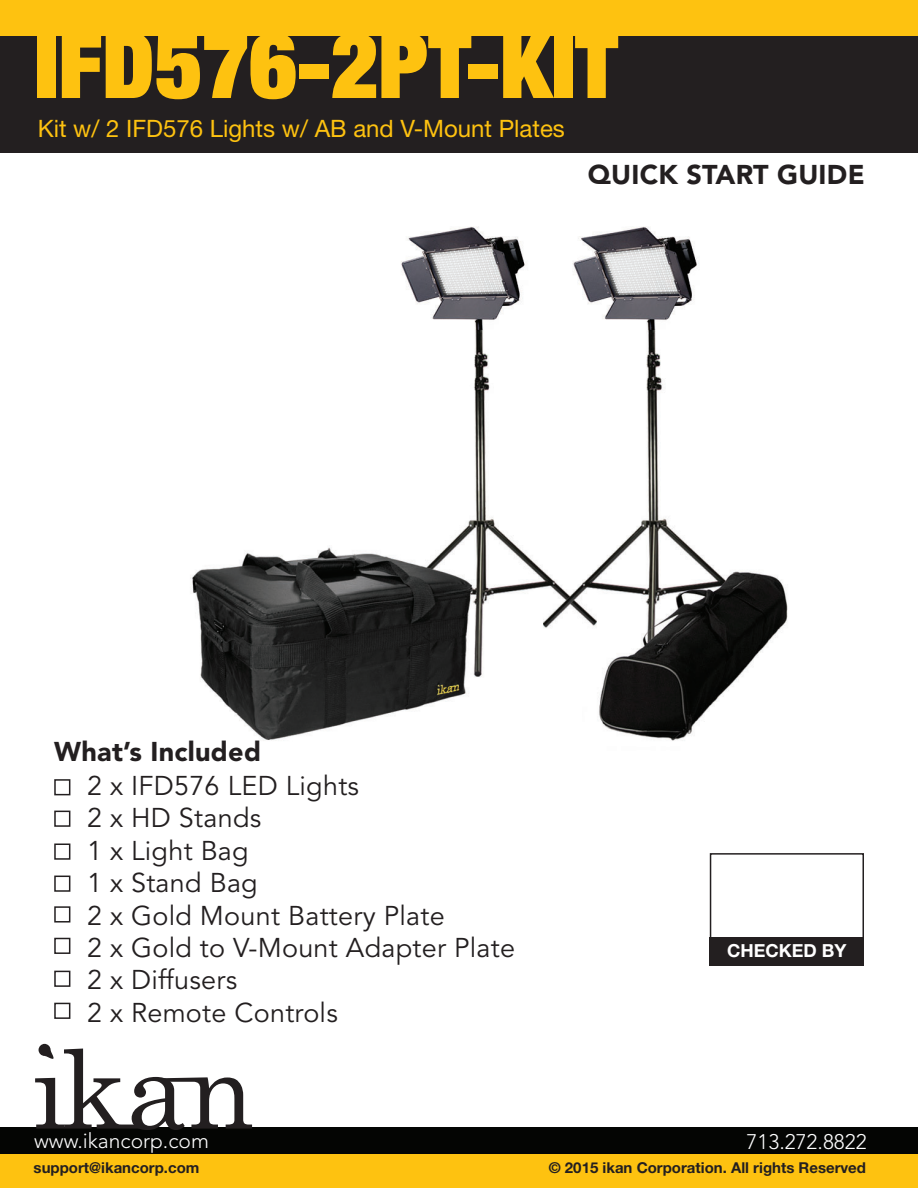
<style>
.page{position:relative;width:918px;height:1188px;background:#fff}
.page>*{position:absolute;margin:0;border:0;box-sizing:border-box;transform-origin:0 0}
.t1{font:900 condensed 91.35px "Helvetica Neue LT Std";color:#fec210}
.t2{font:27px "Avenir LT Std";letter-spacing:.01em;color:#231f20}
.t3{font:900 27px "Avenir LT Std";letter-spacing:.01em;color:#231f20}
.t4{font:24px "Helvetica Neue LT Std";color:#fec210}
.t5{font:300 21px "Avenir LT Std";color:#fff}
.t6{font:21px "Avenir LT Std";color:#231f20}
.t7{font:700 18px "Helvetica Neue LT Std";color:#fff}
.t8{font:700 15px "Helvetica Neue LT Std";color:#231f20}
</style>
<div class="page">
<img style="left:190px;top:226px;width:598px;height:515px">
<div style="left:0;top:34px;width:918px;height:119px;background:#231f20"></div>
<div style="left:0;top:0;width:918px;height:36px;background:#fec210"></div>
<div style="left:0;top:1152px;width:918px;height:36px;background:#fec210"></div>
<div style="left:0;top:1127px;width:918px;height:27px;background:#040503"></div>
<svg style="left:35px;top:1044px;width:217px;height:86px"></svg>
<div style="left:54px;top:779px;width:16px;height:16px;border:2px solid #231f20"></div>
<div style="left:54px;top:906px;width:16px;height:17px;border:2px solid #231f20"></div>
<div style="left:54px;top:811px;width:16px;height:16px;border:2px solid #231f20"></div>
<div style="left:54px;top:938px;width:16px;height:16px;border:2px solid #231f20"></div>
<div style="left:54px;top:844px;width:16px;height:16px;border:2px solid #231f20"></div>
<div style="left:54px;top:971px;width:16px;height:16px;border:2px solid #231f20"></div>
<div style="left:54px;top:876px;width:16px;height:16px;border:2px solid #231f20"></div>
<div style="left:54px;top:1003px;width:16px;height:16px;border:2px solid #231f20"></div>
<div style="left:710px;top:853px;width:154px;height:86px;border:2px solid #231f20"></div>
<div style="left:710px;top:938px;width:154px;height:28px;background:#231f20"></div>
<p class="t1" style="left:35px;top:7px;width:585px">IFD576-2PT-KIT</p>
<p class="t4" style="left:38px;top:114px;width:529px">Kit w/ 2 IFD576 Lights w/ AB and V-Mount Plates</p>
<p class="t3" style="left:588px;top:158px;width:278px">QUICK START GUIDE</p>
<p class="t3" style="left:54px;top:735px;width:208px">What’s Included</p>
<p class="t2" style="left:87px;top:770px;width:274px">2 x IFD576 LED Lights</p>
<p class="t2" style="left:87px;top:803px;width:176px">2 x HD Stands</p>
<p class="t2" style="left:87px;top:835px;width:163px">1 x Light Bag</p>
<p class="t2" style="left:87px;top:867px;width:172px">1 x Stand Bag</p>
<p class="t2" style="left:87px;top:900px;width:359px">2 x Gold Mount Battery Plate</p>
<p class="t2" style="left:87px;top:932px;width:430px">2 x Gold to V-Mount Adapter Plate</p>
<p class="t2" style="left:87px;top:965px;width:152px">2 x Diffusers</p>
<p class="t2" style="left:87px;top:997px;width:252px">2 x Remote Controls</p>
<p class="t7" style="left:727px;top:939px;width:121px">CHECKED BY</p>
<p class="t5" style="left:34px;top:1128px;width:176px">www.ikancorp.com</p>
<p class="t5" style="left:747px;top:1129px;width:122px">713.272.8822</p>
<p class="t6" style="left:747px;top:1154px;width:130px">713.272.8822</p>
<p class="t8" style="left:34px;top:1159px;width:167px">support@ikancorp.com</p>
<p class="t8" style="left:549px;top:1159px;width:319px">© 2015 ikan Corporation. All rights Reserved</p>
</div>
